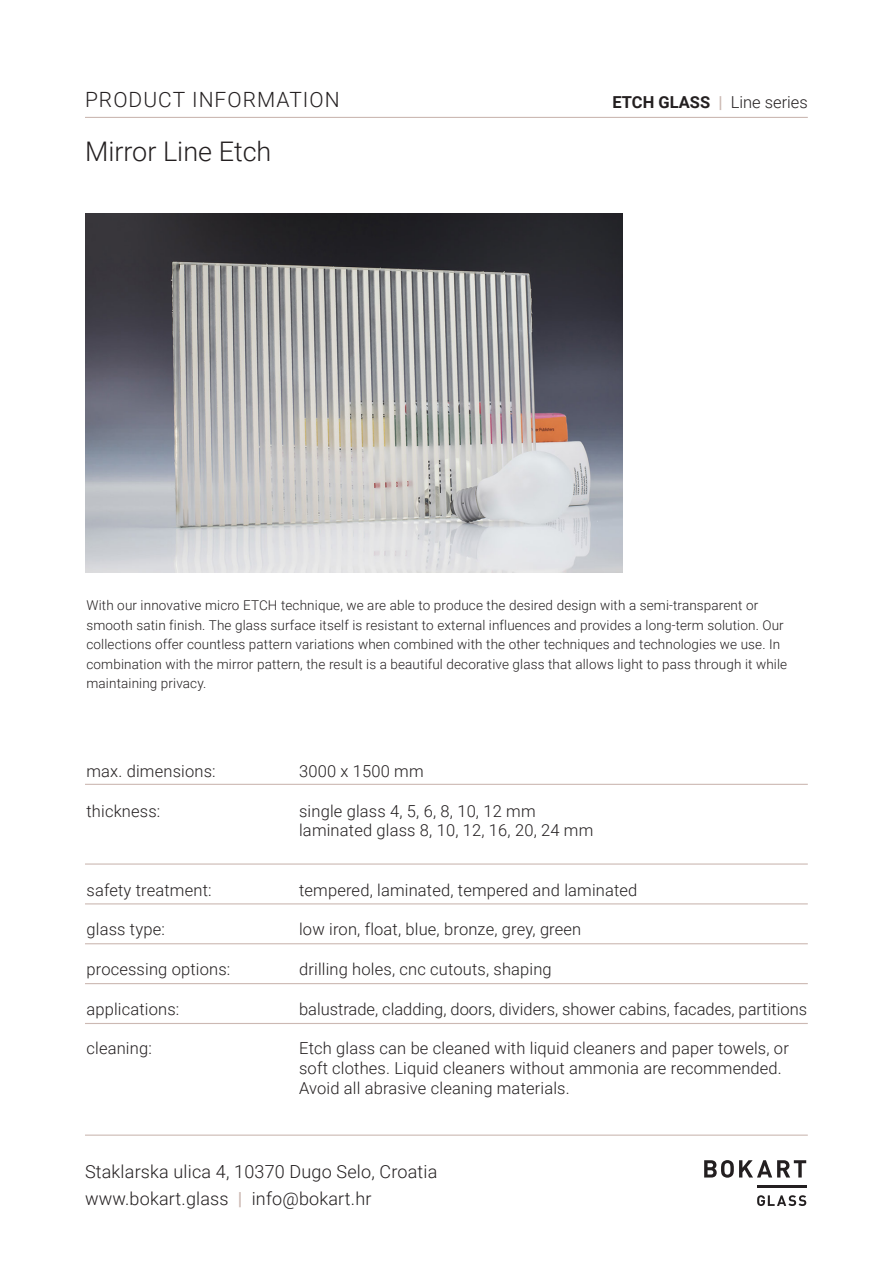
<style>
.page{position:relative;width:893px;height:1263px;background:#fff}
.page>*{position:absolute;margin:0;border:0;box-sizing:border-box;transform-origin:0 0}
.t1{font:300 27px "Roboto";color:#231f20}
.t2{font:300 21px "Roboto";letter-spacing:.05em;color:#231f20}
.t3{font:300 18px/27px "Roboto";letter-spacing:.01em;color:#231f20}
.t4{font:300 16.5px/19.8px "Roboto";letter-spacing:.01em;color:#231f20}
.t5{font:300 13.5px/19.5px "Roboto";letter-spacing:.01em;color:#231f20}
.s1{font-weight:700}
.s2{font-weight:700;color:#ccb9b3}
</style>
<div class="page">
<img style="left:85px;top:213px;width:538px;height:359px">
<svg style="left:704px;top:1160px;width:102px;height:46px"></svg>
<hr style="left:757px;top:1185px;width:49px;height:2px;background:#231f20">
<hr style="left:85px;top:117px;width:723px;height:1px;background:#ccb9b3">
<hr style="left:85px;top:784px;width:723px;height:1px;background:#ccb9b3">
<hr style="left:85px;top:863px;width:723px;height:2px;background:#ccb9b3">
<hr style="left:85px;top:1023px;width:723px;height:1px;background:#ccb9b3">
<hr style="left:85px;top:903px;width:723px;height:1px;background:#ccb9b3">
<hr style="left:85px;top:943px;width:723px;height:1px;background:#ccb9b3">
<hr style="left:85px;top:983px;width:723px;height:1px;background:#ccb9b3">
<hr style="left:85px;top:1134px;width:723px;height:2px;background:#ccb9b3">
<p class="t2" style="left:85px;top:85px;width:256px">PRODUCT INFORMATION</p>
<h1 class="t1" style="left:85px;top:133px;width:188px">Mirror Line Etch</h1>
<p class="t4" style="left:612px;top:91px;width:197px"><span class="s1">ETCH GLASS</span> <span class="s2">|</span> Line series</p>
<p class="t5" style="left:87px;top:595px;width:702px">With our innovative micro ETCH technique, we are able to produce the desired design with a semi-transparent or smooth satin finish. The glass surface itself is resistant to external influences and provides a long-term solution. Our collections offer countless pattern variations when combined with the other techniques and technologies we use. In combination with the mirror pattern, the result is a beautiful decorative glass that allows light to pass through it while maintaining privacy.</p>
<p class="t4" style="left:86px;top:760px;width:131px">max. dimensions:</p>
<p class="t4" style="left:299px;top:760px;width:126px">3000 x 1500 mm</p>
<p class="t4" style="left:86px;top:800px;width:75px">thickness:</p>
<p class="t4" style="left:299px;top:800px;width:296px">single glass 4, 5, 6, 8, 10, 12 mm laminated glass 8, 10, 12, 16, 20, 24 mm</p>
<p class="t4" style="left:86px;top:879px;width:127px">safety treatment:</p>
<p class="t4" style="left:299px;top:879px;width:340px">tempered, laminated, tempered and laminated</p>
<p class="t4" style="left:86px;top:919px;width:80px">glass type:</p>
<p class="t4" style="left:299px;top:919px;width:284px">low iron, float, blue, bronze, grey, green</p>
<p class="t4" style="left:86px;top:958px;width:145px">processing options:</p>
<p class="t4" style="left:299px;top:958px;width:254px">drilling holes, cnc cutouts, shaping</p>
<p class="t4" style="left:86px;top:998px;width:94px">applications:</p>
<p class="t4" style="left:299px;top:998px;width:509px">balustrade, cladding, doors, dividers, shower cabins, facades, partitions</p>
<p class="t4" style="left:86px;top:1038px;width:67px">cleaning:</p>
<p class="t4" style="left:299px;top:1038px;width:491px">Etch glass can be cleaned with liquid cleaners and paper towels, or soft clothes. Liquid cleaners without ammonia are recommended.<br>Avoid all abrasive cleaning materials.</p>
<p class="t3" style="left:85px;top:1158px;width:354px">Staklarska ulica 4, 10370 Dugo Selo, Croatia www.bokart.glass <span class="s2">|</span> info@bokart.hr</p>
</div>
